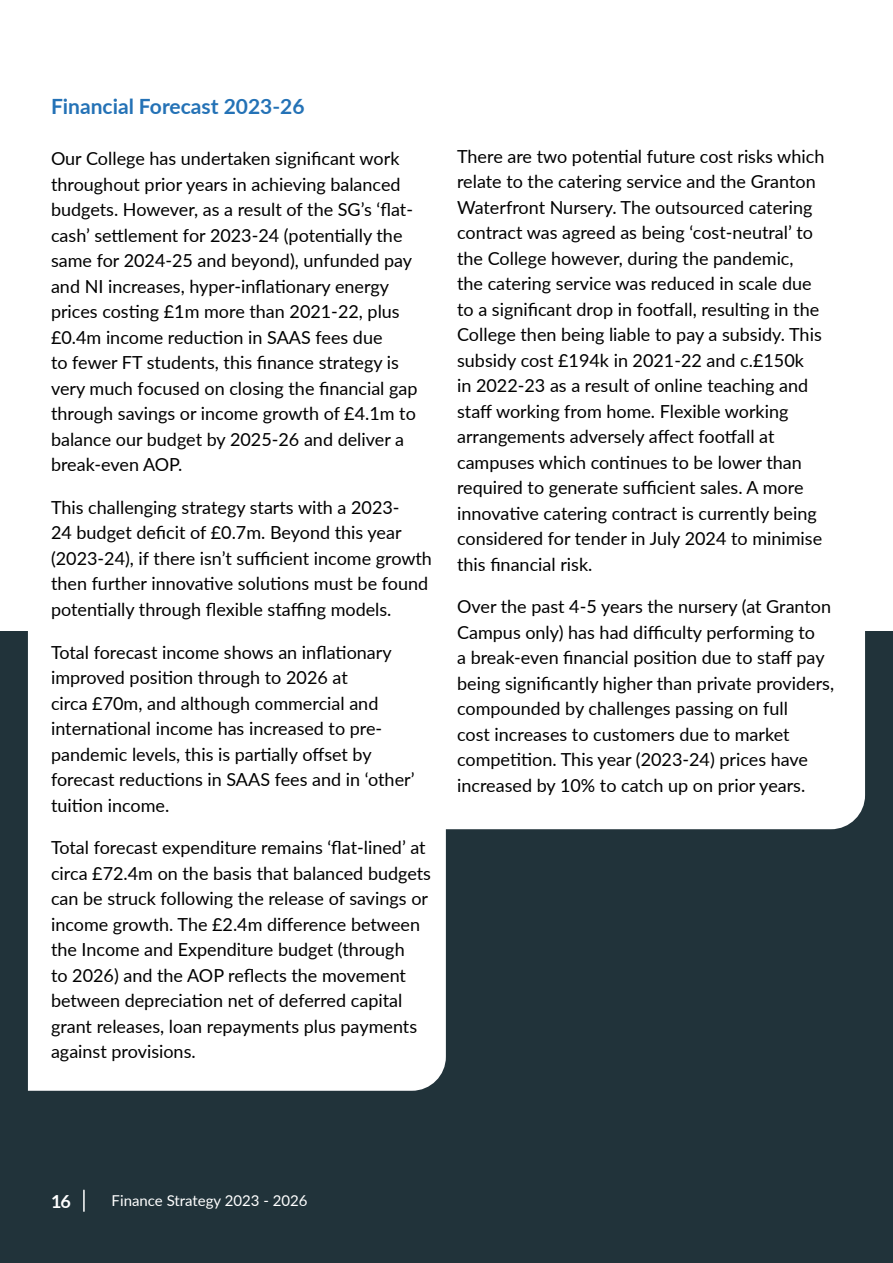
<style>
.page{position:relative;width:893px;height:1263px;background:#fff}
.page>*{position:absolute;margin:0;border:0;box-sizing:border-box;transform-origin:0 0}
.t1{font:700 21px "Lato";color:#2472b6}
.t2{font:18px/25.5px "Lato";color:#000}
.t3{font:700 18px "Lato";color:#fff}
.t4{font:15px "Lato";color:#fff}
</style>
<div class="page">
<div style="left:0;top:631px;width:893px;height:632px;background:#21333a"></div>
<div style="left:28px;top:631px;width:418px;height:460px;background:#fff"></div>
<div style="left:435px;top:631px;width:430px;height:198px;background:#fff"></div>
<hr style="left:83px;top:1190px;width:2px;height:21px;background:#fff">
<p class="t1" style="left:51px;top:91px;width:255px">Financial Forecast 2023-26</p>
<p class="t2" style="left:51px;top:145px;width:368px">Our College has undertaken significant work throughout prior years in achieving balanced budgets. However, as a result of the SG’s ‘flat&shy;cash’ settlement for 2023-24 (potentially the same for 2024-25 and beyond), unfunded pay and NI increases, hyper-inflationary energy prices costing £1m more than 2021-22, plus £0.4m income reduction in SAAS fees due<br>to fewer FT students, this finance strategy is very much focused on closing the financial gap through savings or income growth of £4.1m to balance our budget by 2025-26 and deliver a break-even AOP.</p>
<p class="t2" style="left:51px;top:494px;width:382px">This challenging strategy starts with a 2023-<br>24 budget deficit of £0.7m. Beyond this year (2023-24), if there isn’t sufficient income growth then further innovative solutions must be found potentially through flexible staffing models.</p>
<p class="t2" style="left:51px;top:638px;width:365px">Total forecast income shows an inflationary improved position through to 2026 at<br>circa £70m, and although commercial and international income has increased to pre&shy;pandemic levels, this is partially offset by forecast reductions in SAAS fees and in ‘other’ tuition income.</p>
<p class="t2" style="left:51px;top:834px;width:382px">Total forecast expenditure remains ‘flat-lined’ at circa £72.4m on the basis that balanced budgets can be struck following the release of savings or income growth. The £2.4m difference between the Income and Expenditure budget (through<br>to 2026) and the AOP reflects the movement between depreciation net of deferred capital grant releases, loan repayments plus payments against provisions.</p>
<p class="t2" style="left:457px;top:142px;width:369px">There are two potential future cost risks which relate to the catering service and the Granton Waterfront Nursery. The outsourced catering contract was agreed as being ‘cost-neutral’ to the College however, during the pandemic,<br>the catering service was reduced in scale due to a significant drop in footfall, resulting in the College then being liable to pay a subsidy. This subsidy cost £194k in 2021-22 and c.£150k<br>in 2022-23 as a result of online teaching and staff working from home. Flexible working arrangements adversely affect footfall at campuses which continues to be lower than required to generate sufficient sales. A more innovative catering contract is currently being considered for tender in July 2024 to minimise this financial risk.</p>
<p class="t2" style="left:457px;top:593px;width:379px">Over the past 4-5 years the nursery (at Granton Campus only) has had difficulty performing to<br>a break-even financial position due to staff pay being significantly higher than private providers, compounded by challenges passing on full<br>cost increases to customers due to market competition. This year (2023-24) prices have increased by 10% to catch up on prior years.</p>
<p class="t3" style="left:51px;top:1188px;width:21px">16</p>
<p class="t4" style="left:112px;top:1190px;width:198px">Finance Strategy 2023 - 2026</p>
</div>
